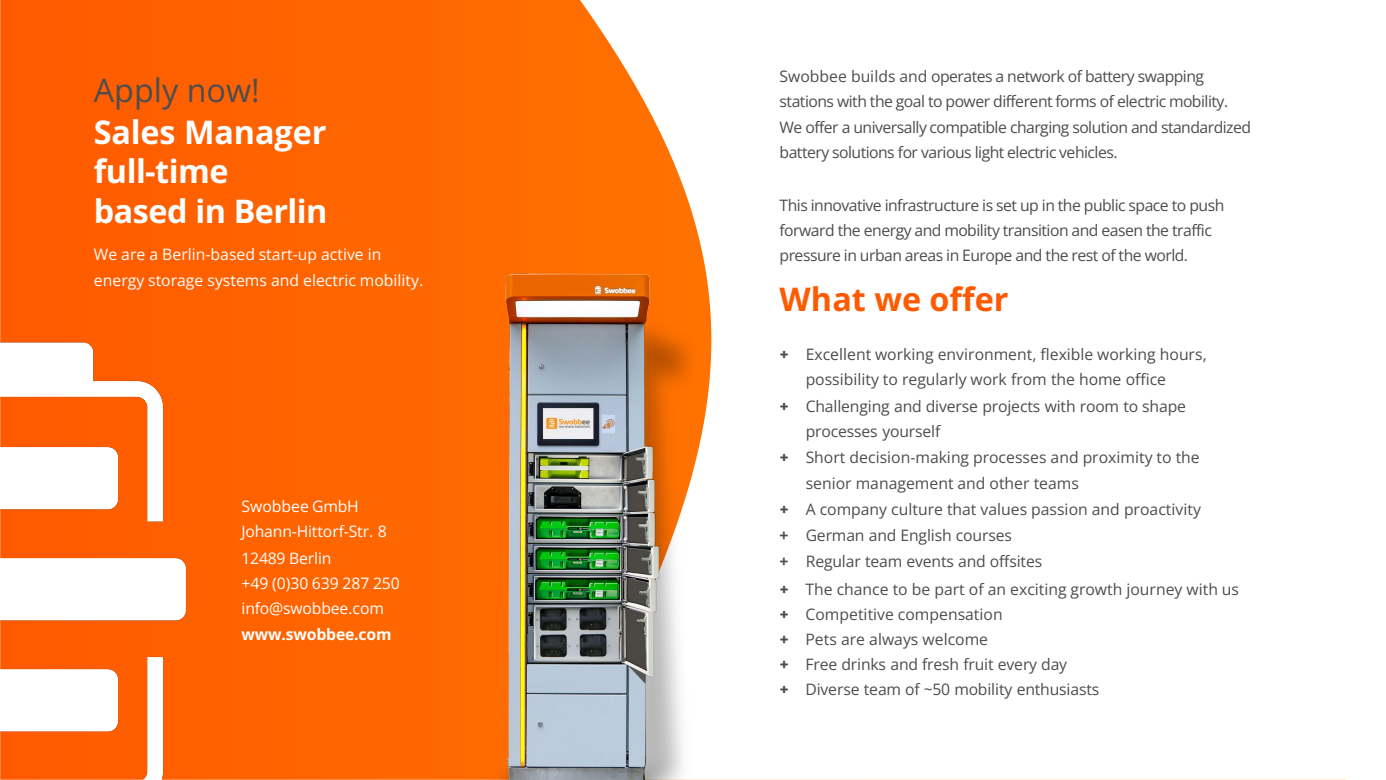
<style>
.page{position:relative;width:1386px;height:780px;background:#fff}
.page>*{position:absolute;margin:0;border:0;box-sizing:border-box;transform-origin:0 0}
.t1{font:700 32.38px "Open Sans";letter-spacing:-.015em;color:#fff}
.t2{font:700 32.38px "Open Sans";color:#ff5a00}
.t3{font:32.38px "Open Sans";color:#4c4d4f}
.t4{font:15.75px/25.4px "Open Sans";letter-spacing:-.01em;color:#4c4d4f}
.t5{font:15.75px/25.3px "Open Sans";letter-spacing:-.035em;color:#4c4d4f}
.t6{font:15.75px/25.2px "Open Sans";color:#fff}
.t7{font:700 15.75px "Open Sans";letter-spacing:-.01em;color:#fff}
.s1{font-family:"Montserrat";font-weight:700}
.s2{font-weight:700}
</style>
<div class="page">
<img style="left:0;top:0;width:556px;height:779px">
<svg style="left:556px;top:0;width:133px;height:201px;fill:#ff6f00"></svg>
<img style="left:0;top:310px;width:280px;height:469px">
<img style="left:418px;top:201px;width:294px;height:578px">
<h2 class="t3" style="left:94px;top:68px;width:167px">Apply now!</h2>
<p class="t1" style="left:94px;top:110px;width:234px">Sales Manager</p>
<p class="t1" style="left:94px;top:149px;width:136px">full-time</p>
<p class="t1" style="left:94px;top:189px;width:235px">based in Berlin</p>
<p class="t6" style="left:94px;top:241px;width:331px">We are a Berlin-based start-up active in energy storage systems and electric mobility.</p>
<p class="t6" style="left:241px;top:493px;width:147px">Swobbee GmbH<br>Johann-Hittorf-Str. 8</p>
<p class="t6" style="left:241px;top:545px;width:91px">12489 Berlin</p>
<p class="t6" style="left:241px;top:570px;width:160px">+49 (0)30 639 287 250</p>
<p class="t6" style="left:241px;top:595px;width:144px">info@swobbee.com</p>
<p class="t7" style="left:241px;top:622px;width:152px">www.swobbee.com</p>
<p class="t5" style="left:779px;top:63px;width:473px">Swobbee builds and operates a network of battery swapping stations with the goal to power different forms of electric mobility.<br>We offer a universally compatible charging solution and standardized battery solutions for various light electric vehicles.</p>
<p class="t5" style="left:779px;top:192px;width:446px">This innovative infrastructure is set up in the public space to push forward the energy and mobility transition and easen the traffic pressure in urban areas in Europe and the rest of the world.</p>
<p class="t2" style="left:779px;top:277px;width:230px">What we offer</p>
<p class="t4" style="left:805px;top:341px;width:402px;text-indent:-26px"><span class="s1">+</span> Excellent working environment, flexible working hours, possibility to regularly work from the home office</p>
<p class="t4" style="left:805px;top:392px;width:382px;text-indent:-26px"><span class="s1">+</span> Challenging and diverse projects with room to shape processes yourself</p>
<p class="t4" style="left:805px;top:444px;width:395px;text-indent:-26px"><span class="s1">+</span> Short decision-making processes and proximity to the senior management and other teams</p>
<p class="t4" style="left:779px;top:496px;width:423px"><span class="s1">+</span> A company culture that values passion and proactivity</p>
<p class="t4" style="left:779px;top:522px;width:234px"><span class="s2">+</span> German and English courses</p>
<p class="t4" style="left:779px;top:548px;width:264px"><span class="s2">+</span> Regular team events and offsites</p>
<p class="t4" style="left:779px;top:575px;width:461px"><span class="s1">+</span> The chance to be part of an exciting growth journey with us</p>
<p class="t4" style="left:779px;top:600px;width:224px"><span class="s1">+</span> Competitive compensation</p>
<p class="t4" style="left:779px;top:625px;width:210px"><span class="s1">+</span> Pets are always welcome</p>
<p class="t4" style="left:779px;top:650px;width:289px"><span class="s1">+</span> Free drinks and fresh fruit every day</p>
<p class="t4" style="left:779px;top:675px;width:321px"><span class="s1">+</span> Diverse team of ~50 mobility enthusiasts</p>
</div>
